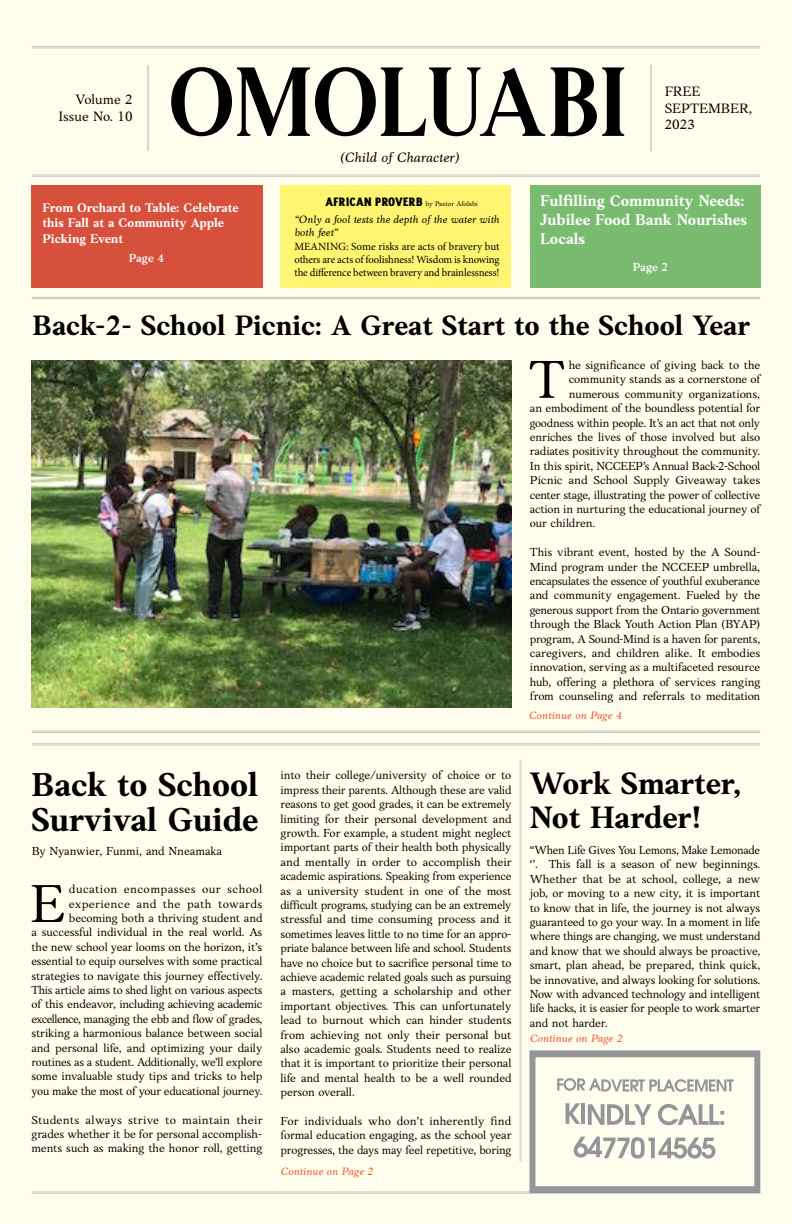
<style>
.page{position:relative;width:792px;height:1224px;background:#fffdee}
.page>*{position:absolute;margin:0;border:0;box-sizing:border-box;transform-origin:0 0}
.t1{font:116px "Pioggia";letter-spacing:.015em;color:#000}
.t2{font:55px "Anko Personal Use";color:#000}
.t3{font:700 34.2px/35px "Anko Personal Use";color:#000}
.t4{font:700 32px/34px "Anko Personal Use";color:#000}
.t5{font:700 29px "Anko Personal Use";color:#000}
.t6{font:700 16px/19.2px "Anko Personal Use";color:#fff}
.t7{font:14px/16.8px "Anko Personal Use";color:#000;text-align:right}
.t8{font:italic 14px "Anko Personal Use";color:#000}
.t9{font:700 13px/15.6px "Anko Personal Use";color:#fff}
.t10{font:12px/14.4px "Anko Personal Use";letter-spacing:-.01em;color:#000;text-align:justify}
.t11{font:600 12px "Anko Personal Use";color:#fff}
.t12{font:11px/13.2px "Minion Pro";letter-spacing:-.01em;color:#000;text-align:justify}
.t13{font:italic 11px/13.2px "Anko Personal Use";color:#000}
.t14{font:italic 500 11px "Anko Personal Use";color:#f26842}
.t15{font:7px "Anko Personal Use";color:#000}
.s1{font-family:"ELMODER";font-weight:700;font-size:12px}
</style>
<div class="page">
<hr style="left:32px;top:46px;width:728px;height:1px;background:#c7c8ca">
<hr style="left:32px;top:48px;width:728px;height:1px;background:#c7c8ca">
<hr style="left:32px;top:175px;width:728px;height:1px;background:#c7c8ca">
<hr style="left:32px;top:176px;width:728px;height:1px;background:#c7c8ca">
<hr style="left:32px;top:297px;width:728px;height:1px;background:#c7c8ca">
<hr style="left:32px;top:298px;width:728px;height:1px;background:#c7c8ca">
<hr style="left:32px;top:731px;width:728px;height:1px;background:#c7c8ca">
<hr style="left:32px;top:732px;width:728px;height:1px;background:#c7c8ca">
<hr style="left:32px;top:743px;width:728px;height:1px;background:#c7c8ca">
<hr style="left:32px;top:745px;width:728px;height:1px;background:#c7c8ca">
<hr style="left:32px;top:1192px;width:728px;height:1px;background:#c7c8ca">
<hr style="left:32px;top:1193px;width:728px;height:1px;background:#c7c8ca">
<hr style="left:148px;top:65px;width:1px;height:86px;background:#d1d3d4">
<hr style="left:147px;top:65px;width:1px;height:86px;background:#d1d3d4">
<hr style="left:651px;top:65px;width:1px;height:86px;background:#d1d3d4">
<hr style="left:650px;top:65px;width:1px;height:86px;background:#d1d3d4">
<img style="left:32px;top:360px;width:479px;height:347px">
<svg style="left:530px;top:1050px;width:230px;height:143px;background:#e3e2d7"></svg>
<div style="left:31px;top:185px;width:231px;height:103px;background:#d7503c"></div>
<div style="left:280px;top:185px;width:232px;height:103px;background:#fff570"></div>
<div style="left:530px;top:185px;width:231px;height:103px;background:#79bc6f"></div>
<hr style="left:521px;top:760px;width:1px;height:402px;background:#d1d3d4">
<hr style="left:520px;top:760px;width:1px;height:402px;background:#d1d3d4">
<h1 class="t1" style="left:171px;top:62px;width:458px">OMOLUABI</h1>
<p class="t8" style="left:340px;top:149px;width:121px">(Child of Character)</p>
<p class="t7" style="left:59px;top:91px;width:76px">Volume 2<br>Issue No. 10</p>
<p class="t7" style="left:665px;top:83px;width:89px;text-align:left">FREE<br>SEPTEMBER,<br>2023</p>
<p class="t9" style="left:42px;top:200px;width:198px">From Orchard to Table: Celebrate this Fall at a Community Apple<br>Picking Event</p>
<h3 class="t6" style="left:540px;top:191px;width:208px">Fulfilling Community Needs:<br>Jubilee Food Bank Nourishes<br>Locals</h3>
<p class="t15" style="left:325px;top:199px;width:154px"><span class="s1">AFRICAN PROVERB</span> by Pastor Afolabi</p>
<p class="t13" style="left:294px;top:213px;width:207px">“Only a fool tests the depth of the water with both feet”</p>
<p class="t12" style="left:294px;top:240px;width:207px">MEANING: Some risks are acts of bravery but others are acts of foolishness! Wisdom is knowing the difference between bravery and brainlessness!</p>
<p class="t11" style="left:129px;top:252px;width:37px">Page 4</p>
<p class="t11" style="left:633px;top:260px;width:37px">Page 2</p>
<h3 class="t5" style="left:33px;top:309px;width:719px">Back-2- School Picnic: A Great Start to the School Year</h3>
<h2 class="t2" style="left:529px;top:349px;width:37px">T</h2>
<p class="t10" style="left:569px;top:358px;width:193px">he significance of giving back to the</p>
<p class="t10" style="left:569px;top:372px;width:193px">community stands as a cornerstone of</p>
<p class="t10" style="left:569px;top:387px;width:193px">numerous community organizations,</p>
<p class="t10" style="left:530px;top:401px;width:232px">an embodiment of the boundless potential for</p>
<p class="t10" style="left:530px;top:415px;width:232px">goodness within people. It’s an act that not only</p>
<p class="t10" style="left:530px;top:430px;width:232px">enriches the lives of those involved but also</p>
<p class="t10" style="left:530px;top:444px;width:232px">radiates positivity throughout the community.</p>
<p class="t10" style="left:530px;top:459px;width:232px">In this spirit, NCCEEP’s Annual Back-2-School</p>
<p class="t10" style="left:530px;top:473px;width:232px">Picnic and School Supply Giveaway takes</p>
<p class="t10" style="left:530px;top:487px;width:232px">center stage, illustrating the power of collective</p>
<p class="t10" style="left:530px;top:502px;width:232px">action in nurturing the educational journey of</p>
<p class="t10" style="left:530px;top:516px;width:67px">our children.</p>
<p class="t10" style="left:530px;top:545px;width:232px">This vibrant event, hosted by the A Sound-Mind program under the NCCEEP umbrella, encapsulates the essence of youthful exuberance and community engagement. Fueled by the generous support from the Ontario government through the Black Youth Action Plan (BYAP) program, A Sound-Mind is a haven for parents, caregivers, and children alike. It embodies innovation, serving as a multifaceted resource hub, offering a plethora of services ranging from counseling and referrals to meditation</p>
<p class="t14" style="left:529px;top:709px;width:94px">Continue on Page 4</p>
<h3 class="t3" style="left:32px;top:767px;width:228px">Back to School<br>Survival Guide</h3>
<p class="t10" style="left:32px;top:843px;width:192px">By Nyanwier, Funmi, and Nneamaka</p>
<p class="t10" style="left:31px;top:882px;width:233px;text-align:right">ducation encompasses our school experience and the path towards becoming both a thriving student and<br>a successful individual in the real world. As the new school year looms on the horizon, it’s essential to equip ourselves with some practical strategies to navigate this journey effectively.<br>This article aims to shed light on various aspects of this endeavor, including achieving academic excellence, managing the ebb and flow of grades, striking a harmonious balance between social and personal life, and optimizing your daily routines as a student. Additionally, we’ll explore some invaluable study tips and tricks to help you make the most of your educational journey.</p>
<p class="t10" style="left:32px;top:1112px;width:233px">Students always strive to maintain their grades whether it be for personal accomplish&shy;ments such as making the honor roll, getting</p>
<h2 class="t2" style="left:30px;top:874px;width:37px">E</h2>
<p class="t10" style="left:280px;top:768px;width:233px">into their college/university of choice or to impress their parents. Although these are valid reasons to get good grades, it can be extremely limiting for their personal development and growth. For example, a student might neglect important parts of their health both physically and mentally in order to accomplish their academic aspirations. Speaking from experience as a university student in one of the most difficult programs, studying can be an extremely stressful and time consuming process and it sometimes leaves little to no time for an appro&shy;priate balance between life and school. Students have no choice but to sacrifice personal time to achieve academic related goals such as pursuing a masters, getting a scholarship and other important objectives. This can unfortunately lead to burnout which can hinder students from achieving not only their personal but also academic goals. Students need to realize that it is important to prioritize their personal life and mental health to be a well rounded person overall.</p>
<p class="t10" style="left:280px;top:1114px;width:233px">For individuals who don’t inherently find formal education engaging, as the school year progresses, the days may feel repetitive, boring</p>
<p class="t14" style="left:280px;top:1165px;width:94px">Continue on Page 2</p>
<h3 class="t4" style="left:530px;top:767px;width:213px">Work Smarter,<br>Not Harder!</h3>
<p class="t10" style="left:530px;top:843px;width:232px">“When Life Gives You Lemons, Make Lemonade ‘’. This fall is a season of new beginnings.<br>Whether that be at school, college, a new job, or moving to a new city, it is important to know that in life, the journey is not always guaranteed to go your way. In a moment in life where things are changing, we must understand and know that we should always be proactive, smart, plan ahead, be prepared, think quick, be innovative, and always looking for solutions.<br>Now with advanced technology and intelligent life hacks, it is easier for people to work smarter and not harder.</p>
<p class="t14" style="left:530px;top:1032px;width:94px">Continue on Page 2</p>
</div>
